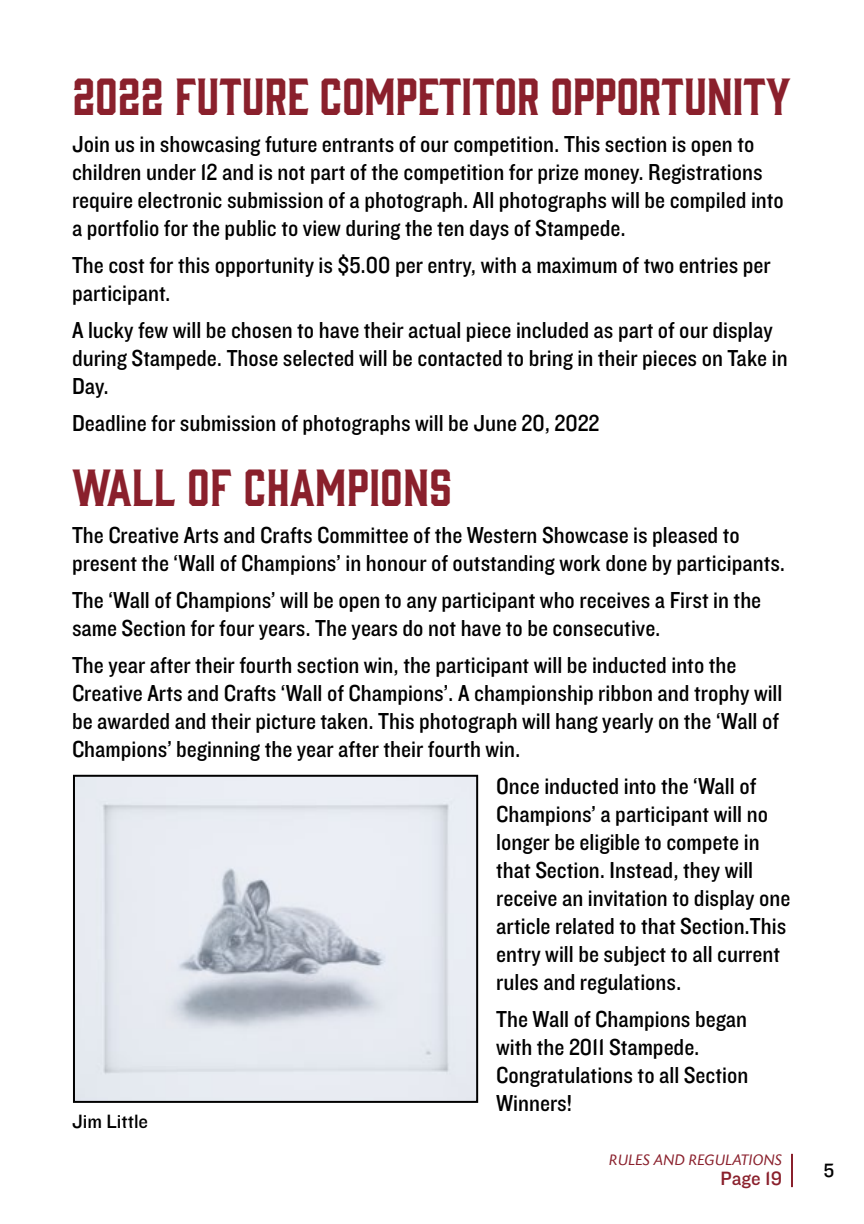
<style>
.page{position:relative;width:864px;height:1224px;background:#fff}
.page>*{position:absolute;margin:0;border:0;box-sizing:border-box;transform-origin:0 0}
.t1{font:48px "Gin";letter-spacing:-.01em;color:#8a202c}
.t2{font:24px/28px "Knockout 30 Junior Welterwt";color:#000}
.t3{font:20px "Knockout 31 Junior Middlewt";color:#000}
.t4{font:20px "Knockout 31 Junior Middlewt";color:#8a202c}
.t5{font:italic 16px "Today SB";color:#8a202c}
</style>
<div class="page">
<hr style="left:791px;top:1154px;width:2px;height:33px;background:#8a202c">
<img style="left:76px;top:778px;width:399px;height:322px">
<div style="left:73px;top:775px;width:405px;height:328px;border:2px solid #000"></div>
<h1 class="t1" style="left:72px;top:63px;width:720px">2022 FUTURE COMPETITOR OPPORTUNITY</h1>
<p class="t2" style="left:72px;top:129px;width:713px">Join us in showcasing future entrants of our competition. This section is open to children under 12 and is not part of the competition for prize money. Registrations require electronic submission of a photograph. All photographs will be compiled into a portfolio for the public to view during the ten days of Stampede.</p>
<p class="t2" style="left:72px;top:250px;width:700px">The cost for this opportunity is $5.00 per entry, with a maximum of two entries per participant.</p>
<p class="t2" style="left:72px;top:315px;width:717px">A lucky few will be chosen to have their actual piece included as part of our display during Stampede. Those selected will be contacted to bring in their pieces on Take in<br>Day.</p>
<p class="t2" style="left:72px;top:408px;width:529px">Deadline for submission of photographs will be June 20, 2022</p>
<h1 class="t1" style="left:72px;top:455px;width:382px">WALL OF CHAMPIONS</h1>
<p class="t2" style="left:72px;top:520px;width:715px">The Creative Arts and Crafts Committee of the Western Showcase is pleased to present the ‘Wall of Champions’ in honour of outstanding work done by participants.</p>
<p class="t2" style="left:72px;top:585px;width:691px">The ‘Wall of Champions’ will be open to any participant who receives a First in the same Section for four years. The years do not have to be consecutive.</p>
<p class="t2" style="left:72px;top:650px;width:712px">The year after their fourth section win, the participant will be inducted into the Creative Arts and Crafts ‘Wall of Champions’. A championship ribbon and trophy will be awarded and their picture taken. This photograph will hang yearly on the ‘Wall of Champions’ beginning the year after their fourth win.</p>
<p class="t2" style="left:496px;top:771px;width:296px">Once inducted into the ‘Wall of<br>Champions’ a participant will no longer be eligible to compete in that Section. Instead, they will receive an invitation to display one article related to that Section.This entry will be subject to all current rules and regulations.</p>
<p class="t2" style="left:496px;top:1004px;width:254px">The Wall of Champions began with the 2011 Stampede.<br>Congratulations to all Section<br>Winners!</p>
<p class="t3" style="left:72px;top:1107px;width:78px">Jim Little</p>
<p class="t5" style="left:609px;top:1152px;width:175px">RULES AND REGULATIONS</p>
<p class="t4" style="left:721px;top:1165px;width:63px">Page 19</p>
<p class="t3" style="left:824px;top:1157px;width:12px">5</p>
</div>
